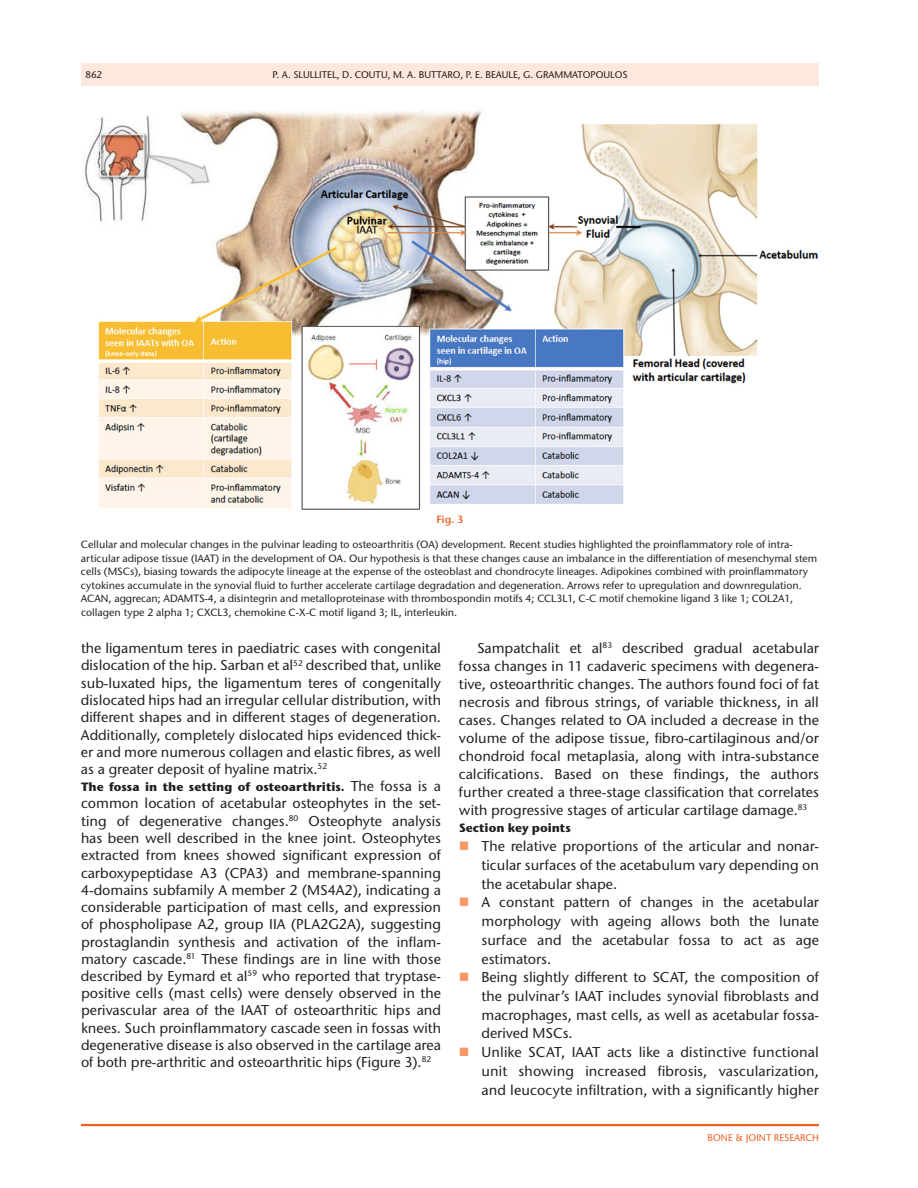
<style>
.page{position:relative;width:918px;height:1188px;background:#fff}
.page>*{position:absolute;margin:0;border:0;box-sizing:border-box;transform-origin:0 0}
.t1{font:500 14.25px/17.2px "Stone Sans ITC Pro";color:#231f20;text-align:justify}
.t2{font:700 12px "Stone Sans ITC Pro";color:#231f20}
.t3{font:500 10.5px/13.5px "Stone Sans ITC Pro";color:#231f20}
.t4{font:600 10.5px "Stone Sans ITC Pro";color:#f15f23}
.t5{font:500 9.75px "Stone Sans ITC Pro";color:#231f20}
.t6{font:500 9.75px "Stone Sans ITC Pro";color:#f15f23}
.s1{font-weight:500;font-size:14.25px}
</style>
<div class="page">
<hr style="left:81px;top:1124px;width:738px;height:2px;background:#f15f23">
<div style="left:81px;top:63px;width:738px;height:23px;background:#fee7dc"></div>
<img style="left:85px;top:111px;width:732px;height:398px">
<p class="t5" style="left:85px;top:68px;width:18px">862</p>
<p class="t5" style="left:272px;top:68px;width:357px">P. A. SLULLITEL, D. COUTU, M. A. BUTTARO, P. E. BEAULE, G. GRAMMATOPOULOS</p>
<p class="t4" style="left:436px;top:513px;width:29px">Fig. 3</p>
<p class="t3" style="left:81px;top:538px;width:738px">Cellular and molecular changes in the pulvinar leading to osteoarthritis (OA) development. Recent studies highlighted the proinflammatory role of intra&shy;articular adipose tissue (IAAT) in the development of OA. Our hypothesis is that these changes cause an imbalance in the differentiation of mesenchymal stem cells (M SCs), biasing towards the adipocyte lineage at the expense of the osteoblast and chondrocyte lineages. Adipokines combined with proinflammatory cytokines accumulate in the synovial fluid to further accelerate cartilage degradation and degeneration. Arrows refer to upregulation and downregulation.<br>ACAN, aggrecan; ADAMTS-4, a disintegrin and metalloproteinase with thrombospondin motifs 4; CCL3L1, C-C motif chemokine ligand 3 like 1; COL2A1, collagen type 2 alpha 1; CXCL3, chemokine C-X-C motif ligand 3; IL, interleukin.</p>
<p class="t1" style="left:81px;top:640px;width:362px">the ligamentum teres in paediatric cases with congenital dislocation of the hip. Sarban et al<sup>52</sup> described that, unlike sub-luxated hips, the ligamentum teres of congenitally dislocated hips had an irregular cellular distribution, with different shapes and in different stages of degeneration.<br>Additionally, completely dislocated hips evidenced thick&shy;er and more numerous collagen and elastic fibres, as well as a greater deposit of hyaline matrix.<sup>52</sup></p>
<p class="t2" style="left:81px;top:779px;width:362px">The fossa in the setting of osteoarthritis. <span class="s1">The fossa is a</span></p>
<p class="t1" style="left:81px;top:795px;width:362px">common location of acetabular osteophytes in the set&shy;ting of degenerative changes.<sup>80</sup> Osteophyte analysis has been well described in the knee joint. Osteophytes extracted from knees showed significant expression of carboxypeptidase A3 (CPA3) and membrane-spanning 4-domains subfamily A member 2 (MS4A2), indicating a considerable participation of mast cells, and expression of phospholipase A2, group IIA (PLA2G2A), suggesting prostaglandin synthesis and activation of the inflam&shy;matory cascade.<sup>81</sup> These findings are in line with those described by Eymard et al<sup>59</sup> who reported that tryptase&shy;positive cells (mast cells) were densely observed in the perivascular area of the IAAT of osteoarthritic hips and knees. Such proinflammatory cascade seen in fossas with degenerative disease is also observed in the cartilage area of both pre-arthritic and osteoarthritic hips (Figure 3).<sup>82</sup></p>
<p class="t1" style="left:459px;top:639px;width:362px;line-height:18px;text-indent:18px">Sampatchalit et al<sup>83</sup> described gradual acetabular fossa changes in 11 cadaveric specimens with degenera&shy;tive, osteoarthritic changes. The authors found foci of fat necrosis and fibrous strings, of variable thickness, in all cases. Changes related to OA included a decrease in the volume of the adipose tissue, fibro-cartilaginous and/or chondroid focal metaplasia, along with intra-substance calcifications. Based on these findings, the authors further created a three-stage classification that correlates with progressive stages of articular cartilage damage.<sup>83</sup></p>
<p class="t2" style="left:459px;top:820px;width:113px">Section key points</p>
<p class="t1" style="left:481px;top:837px;width:339px;line-height:18.8px;text-align:left">The relative proportions of the articular and nonar&shy;ticular surfaces of the acetabulum vary depending on the acetabular shape.<br>A constant pattern of changes in the acetabular morphology with ageing allows both the lunate surface and the acetabular fossa to act as age estimators.<br>Being slightly different to SCAT, the composition of the pulvinar’s IAAT includes synovial fibroblasts and macrophages, mast cells, as well as acetabular fossa&shy;derived M SCs.<br>Unlike SCAT, IAAT acts like a distinctive functional unit showing increased fibrosis, vascularization, and leucocyte infiltration, with a significantly higher</p>
<p class="t6" style="left:708px;top:1132px;width:13px">BONE</p>
<p class="t6" style="left:735px;top:1132px;width:85px">&amp; JOINT RESEARCH</p>
</div>
